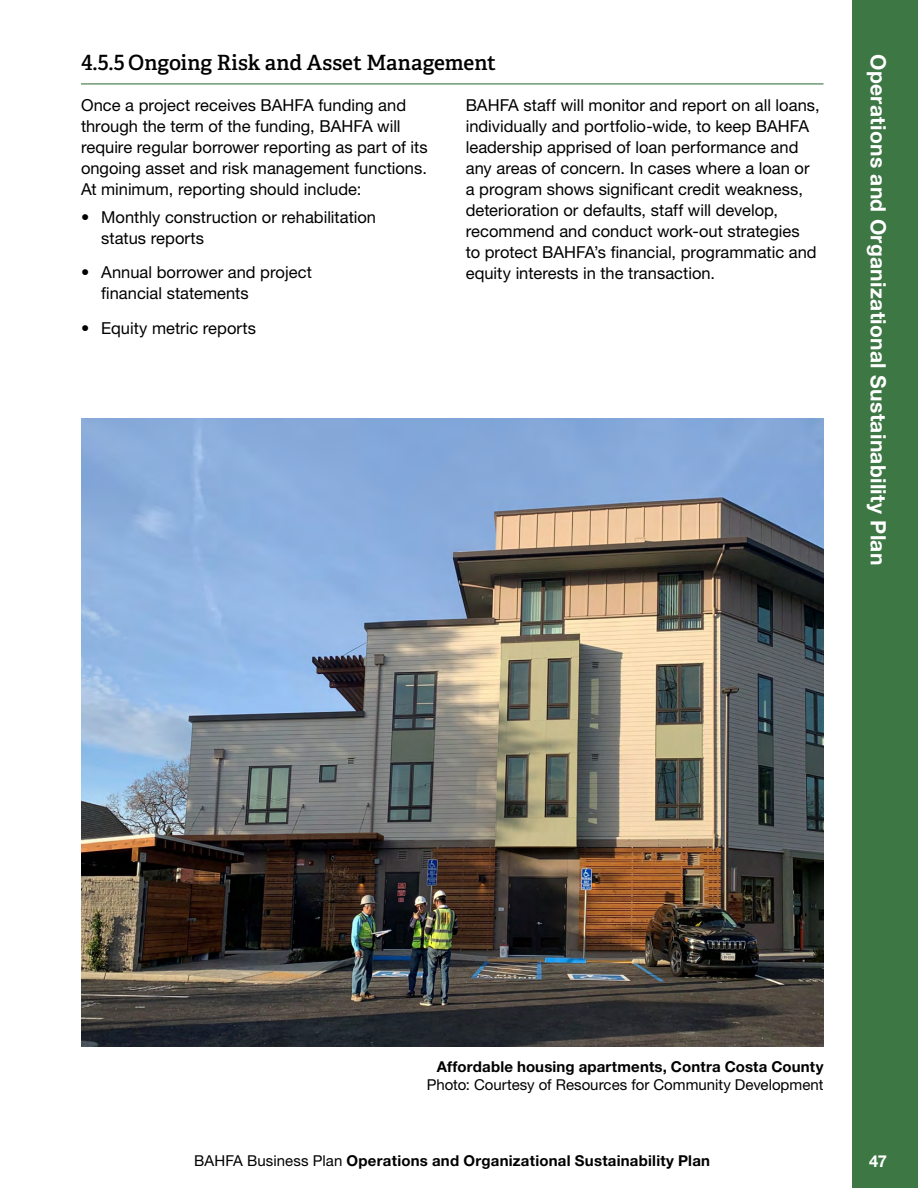
<style>
.page{position:relative;width:918px;height:1188px;background:#fff}
.page>*{position:absolute;margin:0;border:0;box-sizing:border-box;transform-origin:0 0}
.t1{font:700 21px "Helvetica Neue";letter-spacing:.015em;color:#fff}
.h1_Ch_4_5_Divider_Su{font:600 21px "Adelle";color:#000}
.t2{font:16.5px/21px "Helvetica Neue LT Std";color:#000}
.t3{font:700 16.5px "Helvetica Neue LT Std";color:#fff}
.p_Photo_Description{font:700 15px "Helvetica Neue LT Std";letter-spacing:.015em;color:#000}
.p_Photo_Description-2{font:15px "Helvetica Neue LT Std";color:#000}
.s1{font-weight:400}
</style>
<div class="page">
<div style="left:852px;top:0;width:66px;height:1188px;background:#3c7744"></div>
<hr style="left:81px;top:83px;width:743px;height:1px;background:#3c7744">
<img style="left:81px;top:418px;width:743px;height:629px">
<h1 class="h1_Ch_4_5_Divider_Su" style="left:81px;top:49px;width:416px">4.5.5 Ongoing Risk and Asset Management</h1>
<p class="t2" style="left:81px;top:94px;width:348px">Once a project receives BAHFA funding and through the term of the funding, BAHFA will require regular borrower reporting as part of its ongoing asset and risk management functions.<br>At minimum, reporting should include:</p>
<p class="t2" style="left:101px;top:206px;width:276px;text-indent:-20px">• Monthly construction or rehabilitation status reports</p>
<p class="t2" style="left:101px;top:262px;width:212px;text-indent:-20px">• Annual borrower and project financial statements</p>
<p class="t2" style="left:81px;top:317px;width:177px">• Equity metric reports</p>
<p class="t2" style="left:466px;top:94px;width:355px">BAHFA staff will monitor and report on all loans, individually and portfolio-wide, to keep BAHFA leadership apprised of loan performance and any areas of concern. In cases where a loan or a program shows significant credit weakness, deterioration or defaults, staff will develop, recommend and conduct work-out strategies<br>to protect BAHFA’s financial, programmatic and equity interests in the transaction.</p>
<p class="t1" style="left:895px;top:54px;width:513px;rotate:90deg">Operations and Organizational Sustainability Plan</p>
<p class="p_Photo_Description" style="left:437px;top:1058px;width:388px">Affordable housing apartments, Contra Costa County</p>
<p class="p_Photo_Description-2" style="left:427px;top:1076px;width:398px">Photo: Courtesy of Resources for Community Development</p>
<p class="p_Photo_Description" style="left:194px;top:1152px;width:517px"><span class="s1">BAHFA Business Plan</span> Operations and Organizational Sustainability Plan</p>
<p class="t3" style="left:869px;top:1151px;width:19px">47</p>
</div>
